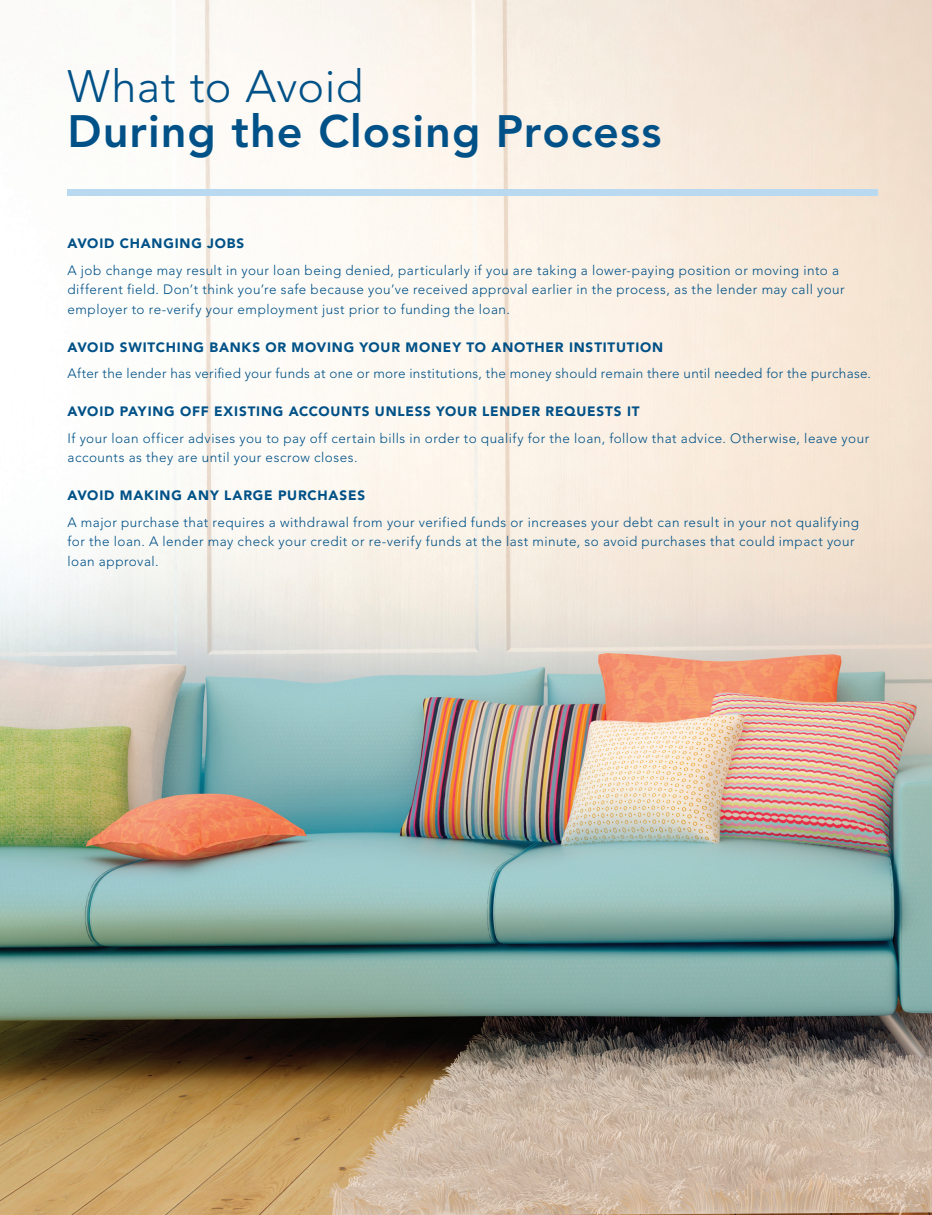
<style>
.page{position:relative;width:932px;height:1215px;background:#fff}
.page>*{position:absolute;margin:0;border:0;box-sizing:border-box;transform-origin:0 0}
.t1{font:800 45px "Avenir LT Std";letter-spacing:.02em;color:#005187}
.t2{font:300 45px "Avenir LT Std";letter-spacing:.01em;color:#005187}
.t3{font:300 13.5px/19.5px "Avenir LT Std";letter-spacing:.035em;color:#005187}
.t4{font:900 13.5px "Avenir LT Std";letter-spacing:.06em;color:#005187}
</style>
<div class="page">
<img style="left:0;top:0;width:932px;height:1215px">
<div style="left:68px;top:189px;width:810px;height:7px;background:#b9d9f1"></div>
<h1 class="t2" style="left:68px;top:60px;width:297px">What to Avoid</h1>
<h1 class="t1" style="left:68px;top:104px;width:595px">During the Closing Process</h1>
<p class="t4" style="left:68px;top:236px;width:178px">AVOID CHANGING JOBS</p>
<p class="t3" style="left:68px;top:260px;width:778px">A job change may result in your loan being denied, particularly if you are taking a lower-paying position or moving into a different field. Don’t think you’re safe because you’ve received approval earlier in the process, as the lender may call your employer to re-verify your employment just prior to funding the loan.</p>
<p class="t4" style="left:68px;top:339px;width:597px">AVOID SWITCHING BANKS OR MOVING YOUR MONEY TO ANOTHER INSTITUTION</p>
<p class="t3" style="left:68px;top:364px;width:805px">After the lender has verified your funds at one or more institutions, the money should remain there until needed for the purchase.</p>
<p class="t4" style="left:68px;top:404px;width:573px">AVOID PAYING OFF EXISTING ACCOUNTS UNLESS YOUR LENDER REQUESTS IT</p>
<p class="t3" style="left:68px;top:428px;width:803px">If your loan officer advises you to pay off certain bills in order to qualify for the loan, follow that advice. Otherwise, leave your accounts as they are until your escrow closes.</p>
<p class="t4" style="left:68px;top:488px;width:299px">AVOID MAKING ANY LARGE PURCHASES</p>
<p class="t3" style="left:68px;top:512px;width:792px">A major purchase that requires a withdrawal from your verified funds or increases your debt can result in your not qualifying for the loan. A lender may check your credit or re-verify funds at the last minute, so avoid purchases that could impact your loan approval.</p>
</div>
